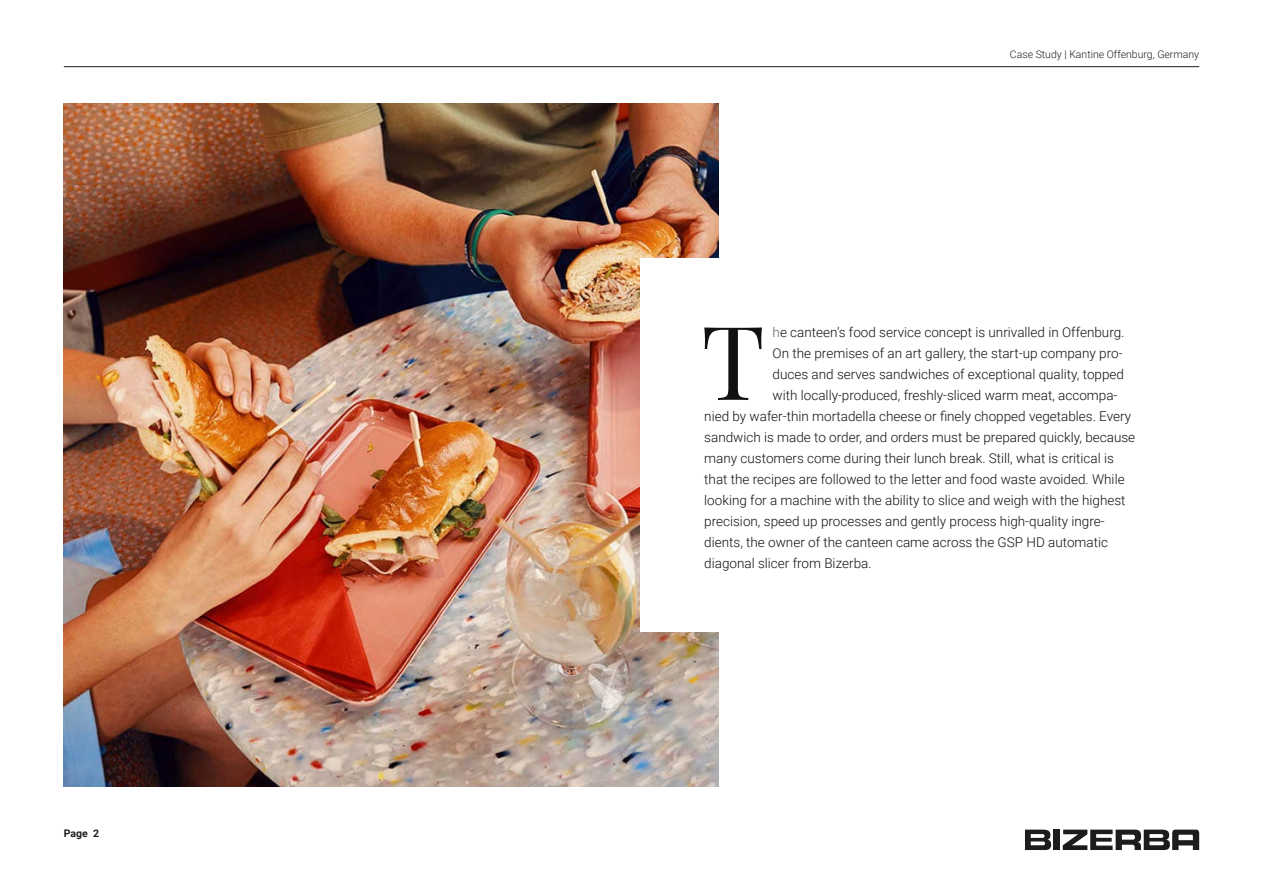
<style>
.page{position:relative;width:1263px;height:893px;background:#fff}
.page>*{position:absolute;margin:0;border:0;box-sizing:border-box;transform-origin:0 0}
.Intro_mit_Initiale{font:102.45px "Playfair Display";color:#111}
.Intro_mit_Initiale-2{font:300 13.5px "Roboto";color:#111}
.t1{font:300 10.5px "Roboto";color:#1d1d1b}
.t2{font:700 10.5px "Roboto";color:#1d1d1b}
.s1{color:#616161}
</style>
<div class="page">
<img style="left:64px;top:103px;width:655px;height:684px">
<div style="left:640px;top:258px;width:559px;height:374px;background:#fff"></div>
<svg style="left:1063px;top:830px;width:136px;height:20px"></svg>
<div style="left:1053px;top:830px;width:7px;height:20px;background:#1d1d1b"></div>
<svg style="left:1025px;top:830px;width:26px;height:20px"></svg>
<hr style="left:64px;top:66px;width:1135px;height:1px;background:#1d1d1b">
<p class="t2" style="left:64px;top:826px;width:37px">Page 2</p>
<p class="t1" style="left:1010px;top:47px;width:191px">Case Study | Kantine Offenburg, Germany</p>
<p class="Intro_mit_Initiale" style="left:701px;top:281px;width:65px">T</p>
<p class="Intro_mit_Initiale-2" style="left:773px;top:323px;width:353px"><span class="s1">h</span>e canteen’s food service concept is unrivalled in Offenburg.</p>
<p class="Intro_mit_Initiale-2" style="left:773px;top:344px;width:351px">On the premises of an art gallery, the start-up company pro-</p>
<p class="Intro_mit_Initiale-2" style="left:773px;top:365px;width:353px">duces and serves sandwiches of exceptional quality, topped</p>
<p class="Intro_mit_Initiale-2" style="left:773px;top:386px;width:346px">with locally-produced, freshly-sliced warm meat, accompa-</p>
<p class="Intro_mit_Initiale-2" style="left:704px;top:407px;width:428px">nied by wafer-thin mortadella cheese or finely chopped vegetables. Every</p>
<p class="Intro_mit_Initiale-2" style="left:704px;top:428px;width:432px">sandwich is made to order, and orders must be prepared quickly, because</p>
<p class="Intro_mit_Initiale-2" style="left:704px;top:449px;width:411px">many customers come during their lunch break. Still, what is critical is</p>
<p class="Intro_mit_Initiale-2" style="left:704px;top:470px;width:422px">that the recipes are followed to the letter and food waste avoided. While</p>
<p class="Intro_mit_Initiale-2" style="left:704px;top:491px;width:423px">looking for a machine with the ability to slice and weigh with the highest</p>
<p class="Intro_mit_Initiale-2" style="left:704px;top:512px;width:402px">precision, speed up processes and gently process high-quality ingre-</p>
<p class="Intro_mit_Initiale-2" style="left:704px;top:533px;width:405px">dients, the owner of the canteen came across the GSP HD automatic</p>
<p class="Intro_mit_Initiale-2" style="left:704px;top:554px;width:169px">diagonal slicer from Bizerba.</p>
</div>
